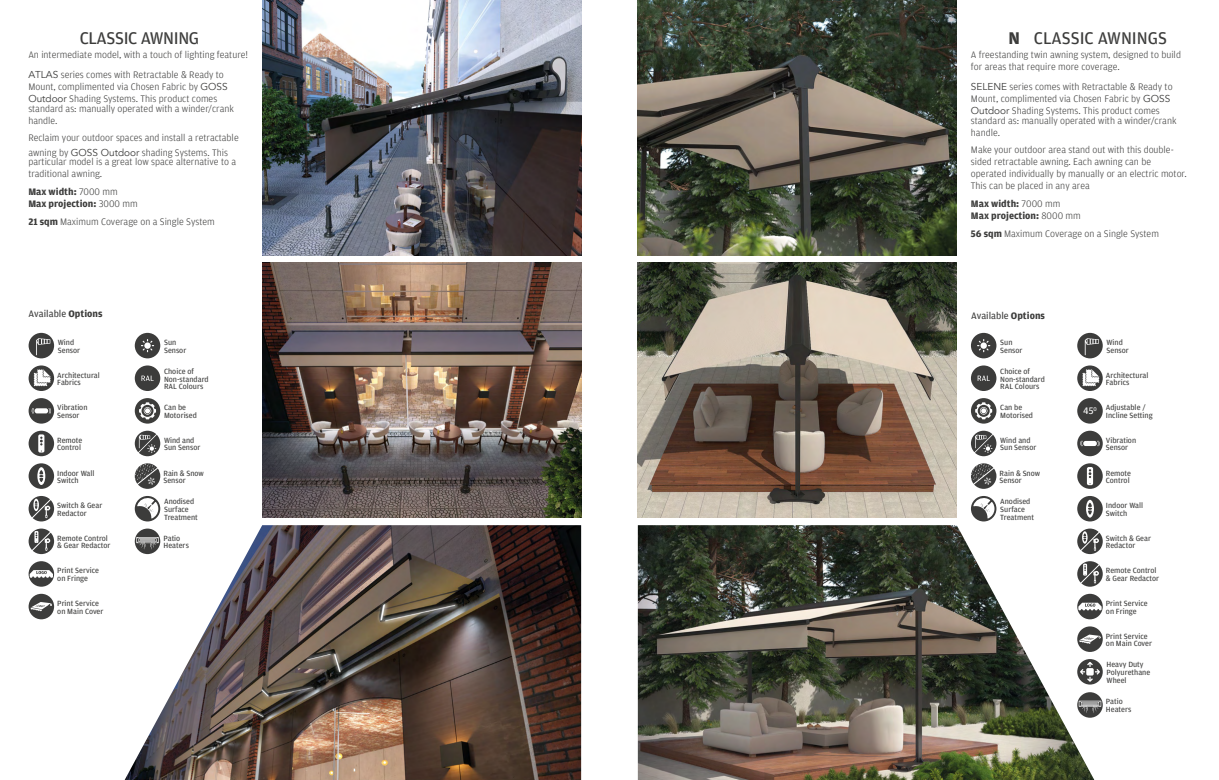
<style>
.page{position:relative;width:1219px;height:780px;background:#fff}
.page>*{position:absolute;margin:0;border:0;box-sizing:border-box;transform-origin:0 0}
.t1{font:18px "Amplitude";color:#3c3c3b}
.t2{font:18px "Amplitude";letter-spacing:-.02em;color:#3c3c3b}
.t3{font:300 10px/12px "Amplitude";color:#3c3c3b}
.t4{font:700 10px/12px "Amplitude";color:#3c3c3b}
.t5{font:10px "Amplitude";color:#3c3c3b}
.t6{font:8px/7.6px "Amplitude";color:#3c3c3b}
.s1{font-weight:700}
.s2{font-family:"Avenir";font-weight:400}
.s3{font-weight:300}
.s4{font-size:10px;color:#fff}
</style>
<div class="page">
<img style="left:125px;top:525px;width:456px;height:255px">
<div style="left:135px;top:528px;width:25px;height:26px;background:#3c3c3b;border-radius:50%"></div>
<svg style="left:136px;top:537px;width:23px;height:12px"></svg>
<img style="left:262px;top:262px;width:319px;height:256px">
<img style="left:262px;top:0;width:319px;height:256px">
<img style="left:638px;top:525px;width:456px;height:255px">
<img style="left:638px;top:262px;width:319px;height:256px">
<img style="left:638px;top:0;width:319px;height:256px">
<div style="left:1077px;top:659px;width:26px;height:25px;background:#3c3c3b;border-radius:50%"></div>
<svg style="left:1080px;top:661px;width:20px;height:20px"></svg>
<svg style="left:135px;top:333px;width:25px;height:25px"></svg>
<svg style="left:135px;top:365px;width:25px;height:26px"></svg>
<div style="left:29px;top:333px;width:25px;height:25px;background:#3c3c3b;border-radius:50%"></div>
<svg style="left:36px;top:338px;width:14px;height:17px"></svg>
<svg style="left:29px;top:365px;width:25px;height:26px"></svg>
<div style="left:135px;top:398px;width:25px;height:25px;background:#3d3d3b;border-radius:50%"></div>
<svg style="left:139px;top:402px;width:17px;height:17px"></svg>
<svg style="left:135px;top:430px;width:25px;height:26px"></svg>
<svg style="left:135px;top:463px;width:25px;height:26px"></svg>
<div style="left:29px;top:561px;width:25px;height:25px;background:#3c3c3b;border-radius:50%"></div>
<svg style="left:29px;top:398px;width:25px;height:25px"></svg>
<svg style="left:29px;top:430px;width:25px;height:26px"></svg>
<svg style="left:29px;top:496px;width:25px;height:25px"></svg>
<svg style="left:29px;top:528px;width:25px;height:26px"></svg>
<div style="left:29px;top:463px;width:25px;height:26px;background:#3c3c3b;border-radius:50%"></div>
<svg style="left:37px;top:467px;width:8px;height:18px"></svg>
<svg style="left:30px;top:570px;width:23px;height:7px"></svg>
<div style="left:29px;top:593px;width:25px;height:26px;background:#3c3c3b;border-radius:50%"></div>
<svg style="left:31px;top:602px;width:21px;height:9px"></svg>
<svg style="left:1077px;top:593px;width:26px;height:26px"></svg>
<svg style="left:971px;top:333px;width:25px;height:25px"></svg>
<svg style="left:971px;top:365px;width:25px;height:26px"></svg>
<svg style="left:1077px;top:333px;width:26px;height:25px"></svg>
<svg style="left:1085px;top:338px;width:14px;height:17px"></svg>
<svg style="left:1077px;top:365px;width:26px;height:26px"></svg>
<div style="left:971px;top:398px;width:25px;height:25px;background:#3d3d3b;border-radius:50%"></div>
<svg style="left:975px;top:402px;width:17px;height:17px"></svg>
<div style="left:1077px;top:398px;width:26px;height:25px;background:#3c3c3b;border-radius:50%"></div>
<svg style="left:971px;top:430px;width:25px;height:26px"></svg>
<svg style="left:1077px;top:430px;width:26px;height:26px"></svg>
<svg style="left:1077px;top:463px;width:26px;height:26px"></svg>
<svg style="left:1077px;top:528px;width:26px;height:26px"></svg>
<svg style="left:1077px;top:561px;width:26px;height:25px"></svg>
<div style="left:1077px;top:496px;width:26px;height:25px;background:#3c3c3b;border-radius:50%"></div>
<svg style="left:1086px;top:499px;width:8px;height:18px"></svg>
<svg style="left:971px;top:463px;width:25px;height:26px"></svg>
<svg style="left:1078px;top:602px;width:24px;height:8px"></svg>
<div style="left:1077px;top:626px;width:26px;height:26px;background:#3c3c3b;border-radius:50%"></div>
<svg style="left:1079px;top:634px;width:22px;height:10px"></svg>
<svg style="left:971px;top:496px;width:25px;height:25px"></svg>
<svg style="left:135px;top:496px;width:25px;height:25px"></svg>
<svg style="left:1077px;top:692px;width:26px;height:25px"></svg>
<svg style="left:1079px;top:700px;width:22px;height:13px"></svg>
<h1 class="t2" style="left:28px;top:28px;width:172px"><span class="s1">ATLAS</span> CLASSIC AWNING</h1>
<p class="t3" style="left:28px;top:45px;width:221px;line-height:20px">An intermediate model, with a touch of lighting feature!<br><span class="s2">ATLAS</span> series comes with Retractable &amp; Ready to</p>
<p class="t3" style="left:28px;top:81px;width:201px">Mount, complimented via Chosen Fabric by <span class="s2">GOSS<br>Outdoor</span> Shading Systems. This product comes</p>
<p class="t3" style="left:28px;top:102px;width:207px">standard as: manually operated with a winder/crank handle.</p>
<p class="t3" style="left:28px;top:131px;width:212px;line-height:14.4px">Reclaim your outdoor spaces and install a retractable awning by <span class="s2">GOSS Outdoor</span> shading Systems. This</p>
<p class="t3" style="left:28px;top:156px;width:209px">particular model is a great low space alternative to a traditional awning.</p>
<p class="t4" style="left:28px;top:186px;width:111px">Max width: <span class="s3">7000 mm<br></span>Max projection: <span class="s3">3000 mm</span></p>
<p class="t3" style="left:28px;top:215px;width:188px"><span class="s1">21 sqm</span> Maximum Coverage on a Single System</p>
<p class="t5" style="left:29px;top:308px;width:75px">Available <span class="s1">Options</span></p>
<p class="t6" style="left:58px;top:338px;width:24px">Wind<br>Sensor</p>
<p class="t6" style="left:57px;top:371px;width:44px">Architectural<br>Fabrics</p>
<p class="t6" style="left:57px;top:404px;width:32px">Vibration<br>Sensor</p>
<p class="t6" style="left:57px;top:436px;width:27px">Remote<br>Control</p>
<p class="t6" style="left:57px;top:469px;width:39px">Indoor Wall<br>Switch</p>
<p class="t6" style="left:57px;top:501px;width:47px">Switch &amp; Gear<br>Redactor</p>
<p class="t6" style="left:57px;top:534px;width:55px">Remote Control &amp; Gear Redactor</p>
<p class="t6" style="left:57px;top:567px;width:43px">Print Service on Fringe</p>
<p class="t6" style="left:57px;top:599px;width:48px">Print Service on Main Cover</p>
<p class="t6" style="left:164px;top:338px;width:24px">Sun<br>Sensor</p>
<p class="t6" style="left:164px;top:367px;width:46px">Choice of<br>Non-standard<br>RAL Colours</p>
<p class="t6" style="left:164px;top:404px;width:34px">Can be<br>Motorised</p>
<p class="t6" style="left:164px;top:436px;width:38px">Wind and<br>Sun Sensor</p>
<p class="t6" style="left:163px;top:469px;width:42px">Rain &amp; Snow<br>Sensor</p>
<p class="t6" style="left:164px;top:498px;width:35px">Anodised<br>Surface<br>Treatment</p>
<p class="t6" style="left:163px;top:534px;width:27px">Patio<br>Heaters</p>
<h1 class="t1" style="left:971px;top:28px;width:197px"><span class="s1">SELENE</span> CLASSIC AWNINGS</h1>
<p class="t3" style="left:971px;top:49px;width:212px">A freestanding twin awning system, designed to build for areas that require more coverage.</p>
<p class="t3" style="left:971px;top:81px;width:203px"><span class="s2">SELENE</span> series comes with Retractable &amp; Ready to<br>Mount, complimented via Chosen Fabric by <span class="s2">GOSS<br>Outdoor</span> Shading Systems. This product comes</p>
<p class="t3" style="left:971px;top:114px;width:207px">standard as: manually operated with a winder/crank handle.</p>
<p class="t3" style="left:971px;top:144px;width:217px">Make your outdoor area stand out with this double&shy;sided retractable awning. Each awning can be operated individually by manually or an electric motor.<br>This can be placed in any area</p>
<p class="t4" style="left:971px;top:198px;width:111px">Max width: <span class="s3">7000 mm<br></span>Max projection: <span class="s3">8000 mm</span></p>
<p class="t3" style="left:971px;top:227px;width:190px"><span class="s1">56 sqm</span> Maximum Coverage on a Single System</p>
<p class="t5" style="left:971px;top:310px;width:75px">Available <span class="s1">Options</span></p>
<p class="t6" style="left:1000px;top:338px;width:24px">Sun<br>Sensor</p>
<p class="t6" style="left:1000px;top:367px;width:46px">Choice of<br>Non-standard<br>RAL Colours</p>
<p class="t6" style="left:1000px;top:404px;width:34px">Can be<br>Motorised</p>
<p class="t6" style="left:1000px;top:436px;width:38px">Wind and<br>Sun Sensor</p>
<p class="t6" style="left:1000px;top:469px;width:42px">Rain &amp; Snow<br>Sensor</p>
<p class="t6" style="left:1000px;top:498px;width:35px">Anodised<br>Surface<br>Treatment</p>
<p class="t6" style="left:1106px;top:338px;width:24px">Wind<br>Sensor</p>
<p class="t6" style="left:1106px;top:371px;width:44px">Architectural<br>Fabrics</p>
<p class="t6" style="left:1106px;top:404px;width:48px;text-indent:-23px"><span class="s4">45</span><sub>0</sub> Adjustable /<br>Incline Setting</p>
<p class="t6" style="left:1106px;top:436px;width:32px">Vibration<br>Sensor</p>
<p class="t6" style="left:1106px;top:469px;width:27px">Remote<br>Control</p>
<p class="t6" style="left:1106px;top:501px;width:39px">Indoor Wall<br>Switch</p>
<p class="t6" style="left:1106px;top:534px;width:47px">Switch &amp; Gear<br>Redactor</p>
<p class="t6" style="left:1106px;top:567px;width:55px">Remote Control &amp; Gear Redactor</p>
<p class="t6" style="left:1106px;top:599px;width:43px">Print Service on Fringe</p>
<p class="t6" style="left:1106px;top:632px;width:48px">Print Service on Main Cover</p>
<p class="t6" style="left:1106px;top:661px;width:45px">Heavy Duty<br>Polyurethane<br>Wheel</p>
<p class="t6" style="left:1106px;top:698px;width:27px">Patio<br>Heaters</p>
</div>
